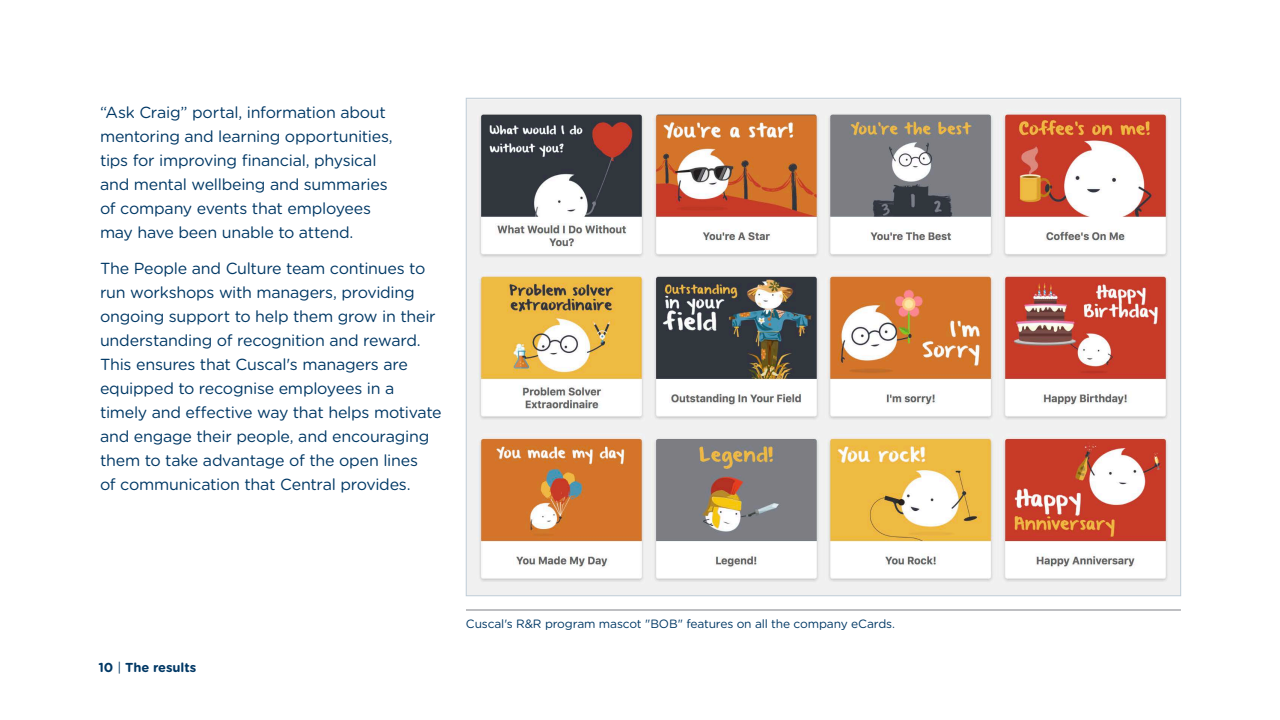
<style>
.page{position:relative;width:1280px;height:720px;background:#fff}
.page>*{position:absolute;margin:0;border:0;box-sizing:border-box;transform-origin:0 0}
.body{font:16px/24px "Gotham Rounded";letter-spacing:-.015em;color:#003865}
.t1{font:700 13px "Gotham Rounded";letter-spacing:-.005em;color:#003865}
.body-2{font:12px "Gotham Rounded";letter-spacing:-.01em;color:#003865}
.s1{font-weight:400}
</style>
<div class="page">
<img style="left:468px;top:100px;width:711px;height:494px">
<hr style="left:466px;top:610px;width:715px;height:1px;background:#7e8087">
<p class="body" style="left:100px;top:100px;width:294px">“Ask Craig” portal, information about mentoring and learning opportunities, tips for improving financial, physical and mental wellbeing and summaries of company events that employees may have been unable to attend.</p>
<p class="body" style="left:100px;top:256px;width:343px">The People and Culture team continues to run workshops with managers, providing ongoing support to help them grow in their understanding of recognition and reward.<br>This ensures that Cuscal's managers are equipped to recognise employees in a timely and effective way that helps motivate and engage their people, and encouraging them to take advantage of the open lines<br>of communication that Central provides.</p>
<p class="t1" style="left:98px;top:658px;width:99px">10 <span class="s1">|</span> The results</p>
<p class="body-2" style="left:466px;top:616px;width:431px">Cuscal's R&amp;R program mascot "BOB" features on all the company eCards.</p>
</div>
